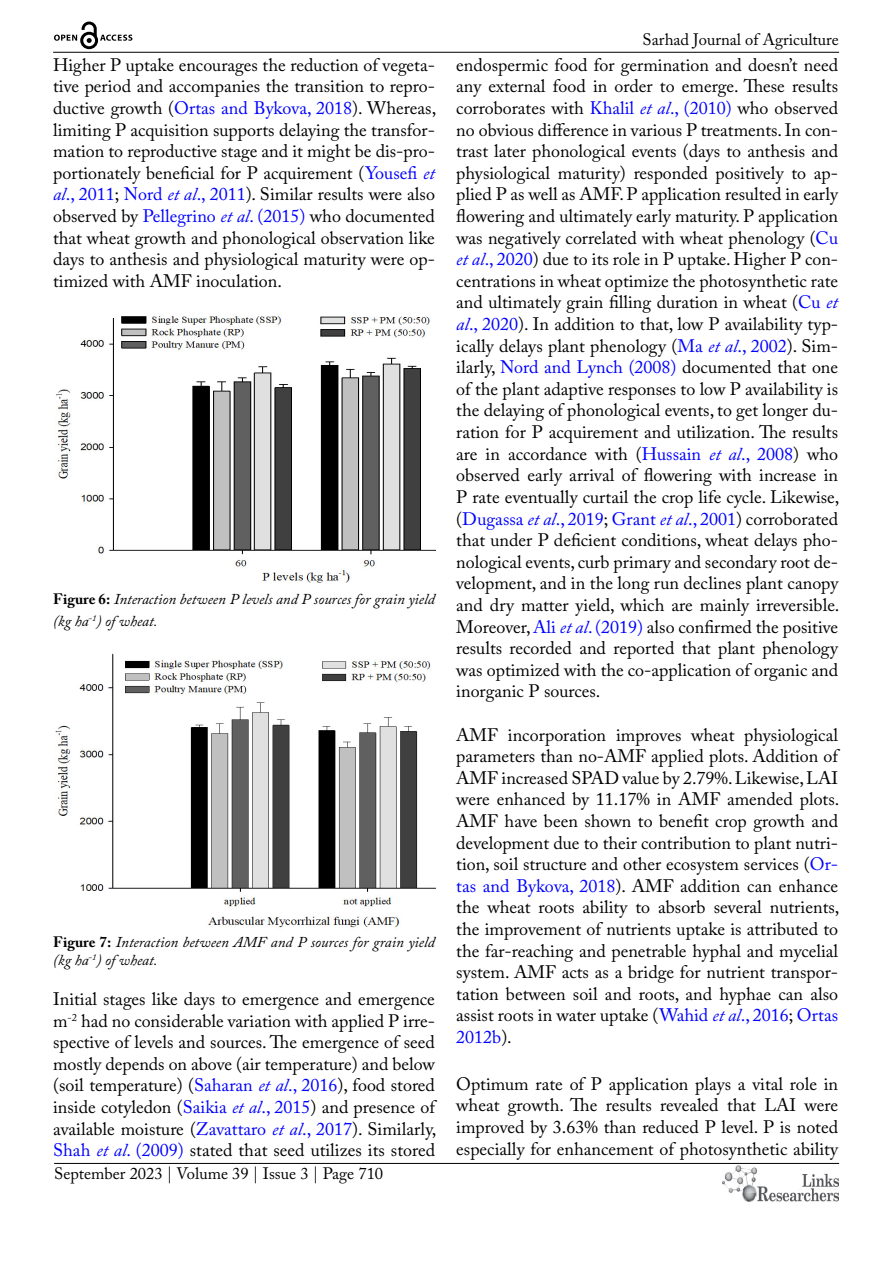
<style>
.page{position:relative;width:893px;height:1263px;background:#fff}
.page>*{position:absolute;margin:0;border:0;box-sizing:border-box;transform-origin:0 0}
.t1{font:18px/21.6px "Adobe Caslon Pro";color:#000;text-align:justify}
.t2{font:16.5px "Adobe Caslon Pro";color:#000}
.t3{font:italic 15px/21.6px "Adobe Caslon Pro";color:#000}
.s1{color:#00f}
.s2{font-style:italic;color:#00f}
.s3{font-weight:700;font-style:normal}
</style>
<div class="page">
<hr style="left:53px;top:52px;width:786px;height:1px;background:#000">
<hr style="left:54px;top:1163px;width:785px;height:1px;background:#000">
<img style="left:722px;top:1166px;width:117px;height:36px">
<svg style="left:54px;top:22px;width:78px;height:27px"></svg>
<img style="left:56px;top:316px;width:379px;height:267px">
<img style="left:55px;top:653px;width:381px;height:275px">
<p class="t1" style="left:53px;top:54px;width:385px">Higher P uptake encourages the reduction of vegeta&shy;tive period and accompanies the transition to repro&shy;ductive growth (<span class="s1">Ortas and Bykova, 2018</span>). Whereas, limiting P acquisition supports delaying the transfor&shy;mation to reproductive stage and it might be dis-pro&shy;portionately beneficial for P acquirement (<span class="s1">Yousefi</span> <span class="s2">et al</span><span class="s1">., 2011</span>; <span class="s1">Nord</span> <span class="s2">et al</span><span class="s1">., 2011</span>). Similar results were also observed by <span class="s1">Pellegrino</span> <span class="s2">et al</span><span class="s1">. (2015)</span> who documented that wheat growth and phonological observation like days to anthesis and physiological maturity were op&shy;timized with AMF inoculation.</p>
<p class="t3" style="left:53px;top:588px;width:383px"><span class="s3">Figure 6:</span> Interaction between P levels and P sources for grain yield (kg ha<sup>-1</sup>) of wheat.</p>
<p class="t3" style="left:53px;top:933px;width:383px;line-height:18px"><span class="s3">Figure 7:</span> Interaction between AMF and P sources for grain yield (kg ha<sup>-1</sup>) of wheat.</p>
<p class="t1" style="left:53px;top:988px;width:385px">Initial stages like days to emergence and emergence m<sup>-2</sup> had no considerable variation with applied P irre&shy;spective of levels and sources. The emergence of seed mostly depends on above (air temperature) and below (soil temperature) (<span class="s1">Saharan</span> <span class="s2">et al</span><span class="s1">., 2016</span>), food stored inside cotyledon (<span class="s1">Saikia</span> <span class="s2">et al</span><span class="s1">., 2015</span>) and presence of available moisture (<span class="s1">Zavattaro</span> <span class="s2">et al</span><span class="s1">., 2017</span>). Similarly, <span class="s1">Shah</span> <span class="s2">et al</span><span class="s1">. (2009)</span> stated that seed utilizes its stored</p>
<p class="t2" style="left:54px;top:1164px;width:331px">September 2023 | Volume 39 | Issue 3 | Page 710</p>
<p class="t2" style="left:643px;top:30px;width:198px">Sarhad Journal of Agriculture</p>
<p class="t1" style="left:456px;top:54px;width:385px">endospermic food for germination and doesn’t need any external food in order to emerge. These results corroborates with <span class="s1">Khalil</span> <span class="s2">et al</span><span class="s1">., (2010)</span> who observed no obvious difference in various P treatments. In con&shy;trast later phonological events (days to anthesis and physiological maturity) responded positively to ap&shy;plied P as well as AMF. P application resulted in early flowering and ultimately early maturity. P application was negatively correlated with wheat phenology (<span class="s1">Cu </span><span class="s2">et al</span><span class="s1">., 2020</span>) due to its role in P uptake. Higher P con&shy;centrations in wheat optimize the photosynthetic rate and ultimately grain filling duration in wheat (<span class="s1">Cu</span> <span class="s2">et al</span><span class="s1">., 2020</span>). In addition to that, low P availability typ&shy;ically delays plant phenology (<span class="s1">Ma</span> <span class="s2">et al</span><span class="s1">., 2002</span>). Sim&shy;ilarly, <span class="s1">Nord and Lynch (2008)</span> documented that one of the plant adaptive responses to low P availability is the delaying of phonological events, to get longer du&shy;ration for P acquirement and utilization. The results are in accordance with (<span class="s1">Hussain</span> <span class="s2">et al</span><span class="s1">., 2008</span>) who observed early arrival of flowering with increase in P rate eventually curtail the crop life cycle. Likewise, (<span class="s1">Dugassa</span> <span class="s2">et al</span><span class="s1">., 2019</span>; <span class="s1">Grant</span> <span class="s2">et al</span><span class="s1">., 2001</span>) corroborated that under P deficient conditions, wheat delays pho&shy;nological events, curb primary and secondary root de&shy;velopment, and in the long run declines plant canopy and dry matter yield, which are mainly irreversible.<br>Moreover, <span class="s1">Ali</span> <span class="s2">et al</span><span class="s1">. (2019)</span> also confirmed the positive results recorded and reported that plant phenology was optimized with the co-application of organic and inorganic P sources.</p>
<p class="t1" style="left:456px;top:723px;width:385px">AMF incorporation improves wheat physiological parameters than no-AMF applied plots. Addition of AMF increased SPAD value by 2.79%. Likewise, LAI were enhanced by 11.17% in AMF amended plots.<br>AMF have been shown to benefit crop growth and development due to their contribution to plant nutri&shy;tion, soil structure and other ecosystem services (<span class="s1">Or&shy;tas and Bykova, 2018</span>). AMF addition can enhance the wheat roots ability to absorb several nutrients, the improvement of nutrients uptake is attributed to the far-reaching and penetrable hyphal and mycelial system. AMF acts as a bridge for nutrient transpor&shy;tation between soil and roots, and hyphae can also assist roots in water uptake (<span class="s1">Wahid</span> <span class="s2">et al</span><span class="s1">., 2016</span>; <span class="s1">Ortas 2012b</span>).</p>
<p class="t1" style="left:456px;top:1073px;width:383px">Optimum rate of P application plays a vital role in wheat growth. The results revealed that LAI were improved by 3.63% than reduced P level. P is noted especially for enhancement of photosynthetic ability</p>
</div>
